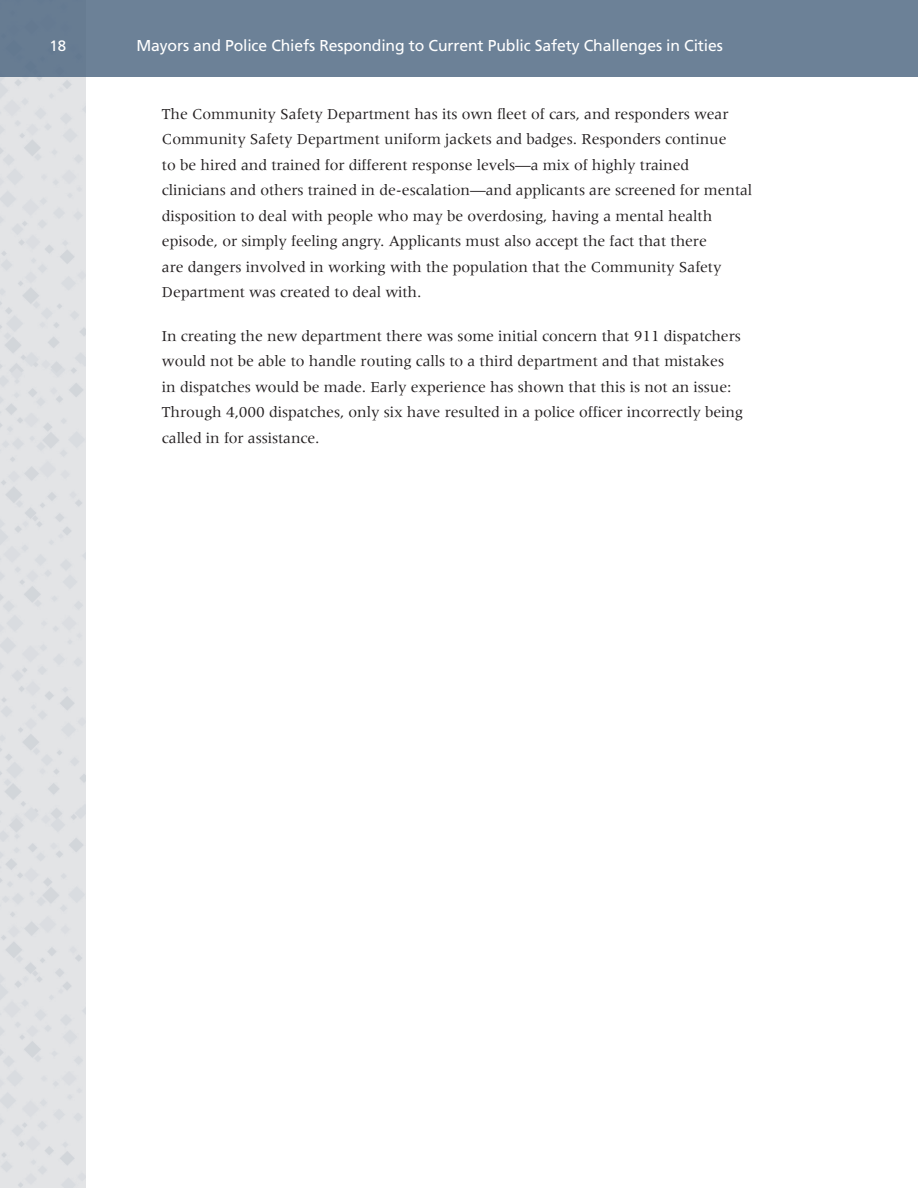
<style>
.page{position:relative;width:918px;height:1188px;background:#fff}
.page>*{position:absolute;margin:0;border:0;box-sizing:border-box;transform-origin:0 0}
.t1{font:15.75px/25.5px "Meridien LT Std";letter-spacing:-.005em;color:#231f20}
.t2{font:15.75px "Frutiger LT Std";letter-spacing:-.01em;color:#fff}
.t3{font:15px "Frutiger LT Std";color:#fff}
</style>
<div class="page">
<img style="left:0;top:76px;width:86px;height:1112px">
<div style="left:0;top:0;width:918px;height:76px;background:#6c8197"></div>
<p class="t3" style="left:50px;top:37px;width:18px">18</p>
<p class="t2" style="left:136px;top:36px;width:588px">Mayors and Police Chiefs Responding to Current Public Safety Challenges in Cities</p>
<p class="t1" style="left:162px;top:101px;width:592px">The Community Safety Department has its own fleet of cars, and responders wear Community Safety Department uniform jackets and badges. Responders continue<br>to be hired and trained for different response levels—a mix of highly trained clinicians and others trained in de-escalation—and applicants are screened for mental disposition to deal with people who may be overdosing, having a mental health episode, or simply feeling angry. Applicants must also accept the fact that there<br>are dangers involved in working with the population that the Community Safety Department was created to deal with.</p>
<p class="t1" style="left:162px;top:323px;width:582px">In creating the new department there was some initial concern that 911 dispatchers would not be able to handle routing calls to a third department and that mistakes<br>in dispatches would be made. Early experience has shown that this is not an issue:<br>Through 4,000 dispatches, only six have resulted in a police officer incorrectly being called in for assistance.</p>
</div>
